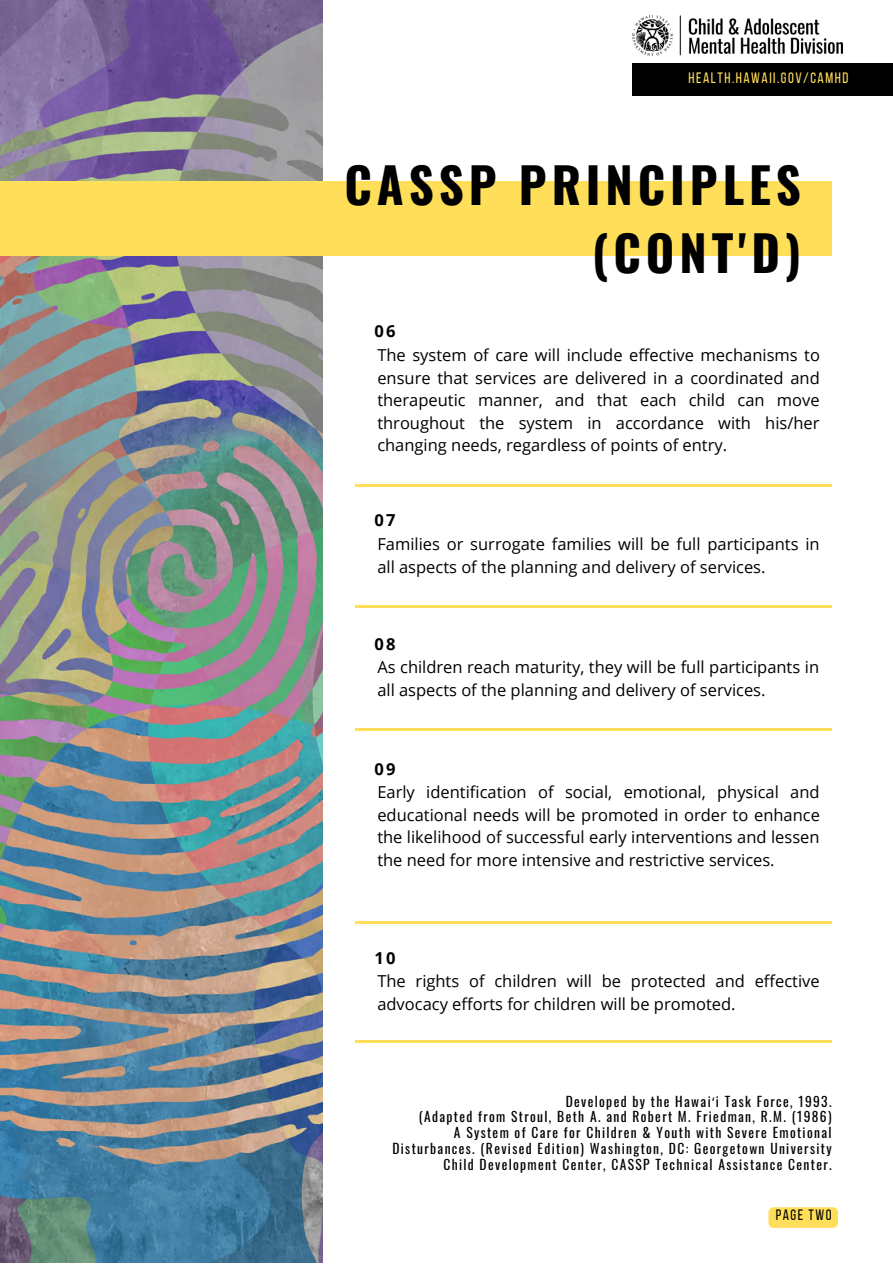
<style>
.page{position:relative;width:893px;height:1264px;background:#fff}
.page>*{position:absolute;margin:0;border:0;box-sizing:border-box;transform-origin:0 0}
.t1{font:700 48.9px/68.2px "Oswald";letter-spacing:.1em;color:#000;text-align:right}
.t2{font:16.5px/22.5px "Open Sans";color:#000}
.t3{font:700 16.5px "Open Sans";letter-spacing:.14em;color:#000}
.t4{font:15px "Bebas Neue";letter-spacing:.1em;color:#ffde59}
.t5{font:15px "Bebas Neue";letter-spacing:.1em;color:#000}
.t6{font:13.5px/15.8px "Oswald";letter-spacing:.1em;color:#000;text-align:right}
.s1{font-family:"Noto Sans"}
</style>
<div class="page">
<img style="left:0;top:0;width:322px;height:1262px">
<div style="left:0;top:181px;width:831px;height:74px;background:#ffde59"></div>
<hr style="left:355px;top:484px;width:476px;height:2px;background:#ffde59">
<hr style="left:355px;top:605px;width:476px;height:2px;background:#ffde59">
<hr style="left:355px;top:728px;width:476px;height:3px;background:#ffde59">
<hr style="left:355px;top:921px;width:476px;height:2px;background:#ffde59">
<hr style="left:355px;top:1040px;width:476px;height:2px;background:#ffde59">
<svg style="left:768px;top:1207px;width:69px;height:20px"></svg>
<div style="left:632px;top:63px;width:260px;height:33px;background:#000"></div>
<img style="left:632px;top:15px;width:210px;height:41px">
<p class="t4" style="left:688px;top:71px;width:161px">HEALTH.HAWAII.GOV/CAMHD</p>
<p class="t1" style="left:344px;top:148px;width:458px">CASSP PRINCIPLES (CONT'D)</p>
<p class="t3" style="left:374px;top:320px;width:23px">06</p>
<p class="t2" style="left:377px;top:343px;width:444px;text-align:justify">The system of care will include effective mechanisms to ensure that services are delivered in a coordinated and therapeutic manner, and that each child can move throughout the system in accordance with his/her changing needs, regardless of points of entry.</p>
<p class="t3" style="left:374px;top:508px;width:23px">07</p>
<p class="t2" style="left:377px;top:532px;width:443px">Families or surrogate families will be full participants in all aspects of the planning and delivery of services.</p>
<p class="t3" style="left:374px;top:632px;width:23px">08</p>
<p class="t2" style="left:377px;top:655px;width:443px">As children reach maturity, they will be full participants in all aspects of the planning and delivery of services.</p>
<p class="t3" style="left:374px;top:757px;width:23px">09</p>
<p class="t2" style="left:377px;top:780px;width:444px;text-align:justify">Early identification of social, emotional, physical and educational needs will be promoted in order to enhance the likelihood of successful early interventions and lessen the need for more intensive and restrictive services.</p>
<p class="t3" style="left:374px;top:945px;width:23px">10</p>
<p class="t2" style="left:377px;top:969px;width:444px">The rights of children will be protected and effective advocacy efforts for children will be promoted.</p>
<p class="t6" style="left:565px;top:1092px;width:267px">Developed by the Hawai<span class="s1">ʻ</span>i Task Force, 1993.</p>
<p class="t6" style="left:419px;top:1108px;width:414px">(Adapted from Stroul, Beth A. and Robert M. Friedman, R.M. (1986)</p>
<p class="t6" style="left:392px;top:1124px;width:440px">A System of Care for Children &amp; Youth with Severe Emotional<br>Disturbances. (Revised Edition) Washington, DC: Georgetown University</p>
<p class="t6" style="left:443px;top:1155px;width:390px">Child Development Center, CASSP Technical Assistance Center.</p>
<p class="t5" style="left:775px;top:1209px;width:57px">PAGE TWO</p>
</div>
